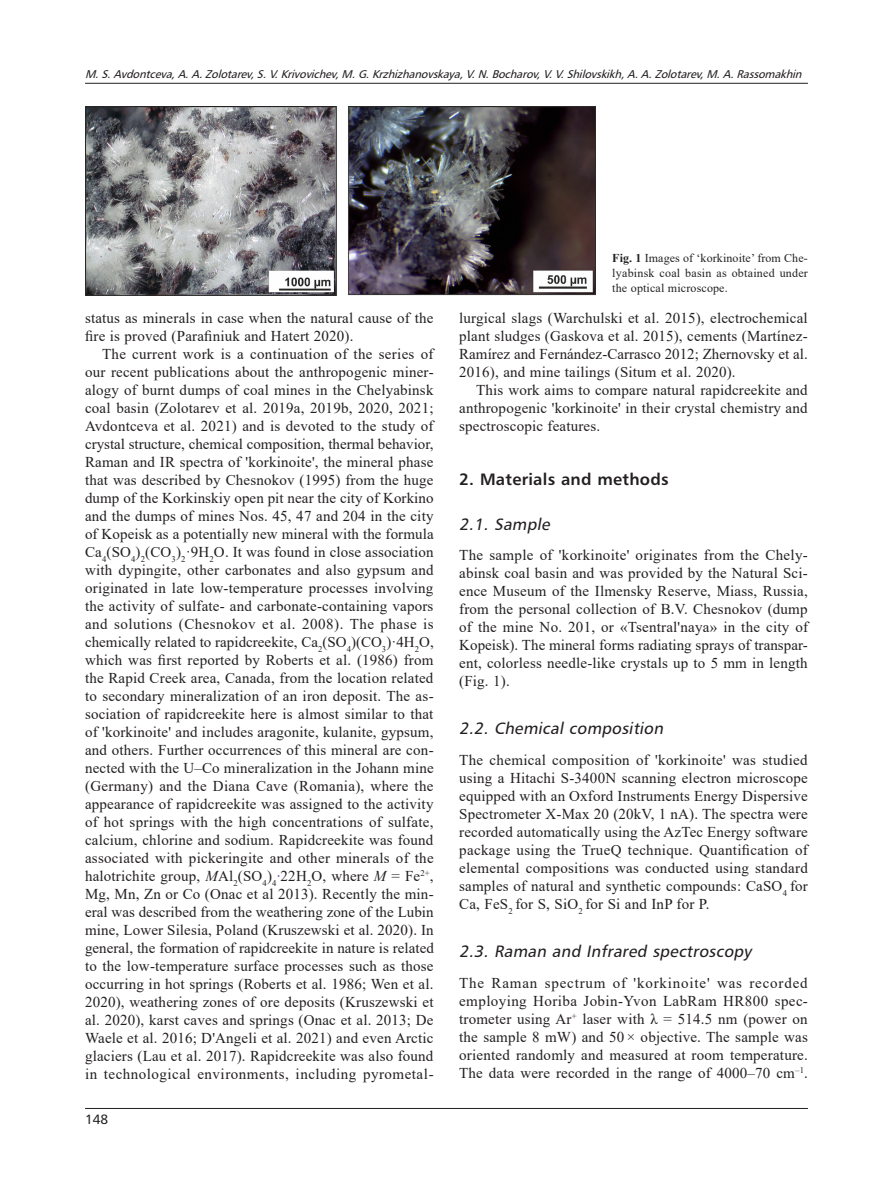
<style>
.page{position:relative;width:893px;height:1191px;background:#fff}
.page>*{position:absolute;margin:0;border:0;box-sizing:border-box;transform-origin:0 0}
._20_a_mezinadpis_kur{font:italic 16.5px "Humanist 777 BTCE Roman B";color:#231f20}
._20_mezinadpis_modré{font:16.5px "Humanist 777 BTCE Bold B";letter-spacing:.015em;color:#231f20}
._22_zákl_text_ODSAZE{font:15px/18px "Times New Roman";letter-spacing:.01em;color:#231f20;text-align:justify}
._21_zákl_text_dokraj{font:15px/18px "Times New Roman";letter-spacing:.01em;color:#231f20;text-align:justify}
._0_zápatí_strankovan{font:13.5px "Humanist 777 BTCE Roman B";color:#231f20}
._52_popisek_obr{font:12px/15px "Times New Roman";letter-spacing:.02em;color:#222;text-align:justify}
.t1{font:italic 11.25px "Humanist 777 BTCE Roman B";color:#231f20}
.s1{font-style:italic}
.s2{color:#7030a0}
.s3{font-weight:700}
</style>
<div class="page">
<hr style="left:85px;top:83px;width:723px;height:1px;background:#231f20">
<hr style="left:85px;top:1108px;width:723px;height:1px;background:#231f20">
<img style="left:85px;top:106px;width:510px;height:189px">
<p class="t1" style="left:85px;top:67px;width:722px">M.S.Avdontceva,A.A.Zolotarev,S.V.Krivovichev,M.G.Krzhizhanovskaya,V.N.Bocharov,V.V.Shilovskikh,A.A.Zolotarev,M.A.Rassomakhin</p>
<p class="_21_zákl_text_dokraj" style="left:85px;top:308px;width:350px">status as minerals in case when the natural cause of the fire is proved (Parafiniuk and Hatert 2020).</p>
<p class="_22_zákl_text_ODSAZE" style="left:85px;top:344px;width:350px;text-indent:17px">The current work is a continuation of the series of our recent publications about the anthropogenic miner&shy;alogy of burnt dumps of coal mines in the Chelyabinsk coal basin (Zolotarev et al. 2019a, 2019b, 2020, 2021; Avdontceva et al. 2021) and is devoted to the study of crystal structure, chemical composition, thermal behavior, Raman and IR spectra of 'korkinoite', the mineral phase that was described by Chesnokov (1995) from the huge dump of the Korkinskiy open pit near the city of Korkino and the dumps of mines Nos. 45, 47 and 204 in the city of Kopeisk as a potentially new mineral with the formula Ca<sub>4</sub>(SO<sub>4</sub>)<sub>2</sub>(CO<sub>3</sub>)<sub>2</sub>·9H<sub>2</sub>O. It was found in close association with dypingite, other carbonates and also gypsum and originated in late low-temperature processes involving the activity of sulfate- and carbonate-containing vapors and solutions (Chesnokov et al. 2008). The phase is chemically related to rapidcreekite, Ca<sub>2</sub>(SO<sub>4</sub>)(CO<sub>3</sub>)·4H<sub>2</sub>O, which was first reported by Roberts et al. (1986) from the Rapid Creek area, Canada, from the location related to secondary mineralization of an iron deposit. The as&shy;sociation of rapidcreekite here is almost similar to that of 'korkinoite' and includes aragonite, kulanite, gypsum, and others. Further occurrences of this mineral are con&shy;nected with the U–Co mineralization in the Johann mine (Germany) and the Diana Cave (Romania), where the appearance of rapidcreekite was assigned to the activity of hot springs with the high concentrations of sulfate, calcium, chlorine and sodium. Rapidcreekite was found associated with pickeringite and other minerals of the halotrichite group, <span class="s1">M</span>Al<sub>2</sub>(SO<sub>4</sub>)<sub>4</sub><span class="s2">∙</span>22H<sub>2</sub>O, where <span class="s1">M</span> = Fe<sup>2+</sup>, Mg, Mn, Zn or Co (Onac et al 2013). Recently the min&shy;eral was described from the weathering zone of the Lubin mine, Lower Silesia, Poland (Kruszewski et al. 2020). In general, the formation of rapidcreekite in nature is related to the low-temperature surface processes such as those occurring in hot springs (Roberts et al. 1986; Wen et al.<br>2020), weathering zones of ore deposits (Kruszewski et al. 2020), karst caves and springs (Onac et al. 2013; De Waele et al. 2016; D'Angeli et al. 2021) and even Arctic glaciers (Lau et al. 2017). Rapidcreekite was also found in technological environments, including pyrometal-</p>
<p class="_0_zápatí_strankovan" style="left:85px;top:1110px;width:25px">148</p>
<p class="_52_popisek_obr" style="left:612px;top:250px;width:197px"><span class="s3">Fig. 1</span> Images of ‘korkinoite’ from Che&shy;lyabinsk coal basin as obtained under the optical microscope.</p>
<p class="_22_zákl_text_ODSAZE" style="left:459px;top:308px;width:350px">lurgical slags (Warchulski et al. 2015), electrochemical plant sludges (Gaskova et al. 2015), cements (Martínez-Ramírez and Fernández-Carrasco 2012; Zhernovsky et al.<br>2016), and mine tailings (Situm et al. 2020).</p>
<p class="_22_zákl_text_ODSAZE" style="left:459px;top:380px;width:350px;text-indent:17px">This work aims to compare natural rapidcreekite and anthropogenic 'korkinoite' in their crystal chemistry and spectroscopic features.</p>
<p class="_20_mezinadpis_modré" style="left:459px;top:468px;width:211px">2. Materials and methods</p>
<p class="_20_a_mezinadpis_kur" style="left:459px;top:513px;width:96px">2.1. Sample</p>
<p class="_21_zákl_text_dokraj" style="left:459px;top:546px;width:350px">The sample of 'korkinoite' originates from the Chely&shy;abinsk coal basin and was provided by the Natural Sci&shy;ence Museum of the Ilmensky Reserve, Miass, Russia, from the personal collection of B.V. Chesnokov (dump of the mine No. 201, or «Tsentral'naya» in the city of Kopeisk). The mineral forms radiating sprays of transpar&shy;ent, colorless needle-like crystals up to 5 mm in length (Fig. 1).</p>
<p class="_20_a_mezinadpis_kur" style="left:459px;top:718px;width:209px">2.2. Chemical composition</p>
<p class="_21_zákl_text_dokraj" style="left:459px;top:750px;width:350px">The chemical composition of 'korkinoite' was studied using a Hitachi S-3400N scanning electron microscope equipped with an Oxford Instruments Energy Dispersive Spectrometer X-Max 20 (20kV, 1 nA). The spectra were recorded automatically using the AzTec Energy software package using the TrueQ technique. Quantification of elemental compositions was conducted using standard samples of natural and synthetic compounds: CaSO<sub>4</sub> for Ca, FeS<sub>2</sub> for S, SiO<sub>2</sub> for Si and InP for P.</p>
<p class="_20_a_mezinadpis_kur" style="left:459px;top:940px;width:297px">2.3. Raman and Infrared spectroscopy</p>
<p class="_21_zákl_text_dokraj" style="left:459px;top:973px;width:350px">The Raman spectrum of 'korkinoite' was recorded employing Horiba Jobin-Yvon LabRam HR800 spec&shy;trometer using Ar<sup>+</sup> laser with λ = 514.5 nm (power on the sample 8 mW) and 50 × objective. The sample was oriented randomly and measured at room temperature.<br>The data were recorded in the range of 4000–70 cm<sup>–1</sup>.</p>
</div>
